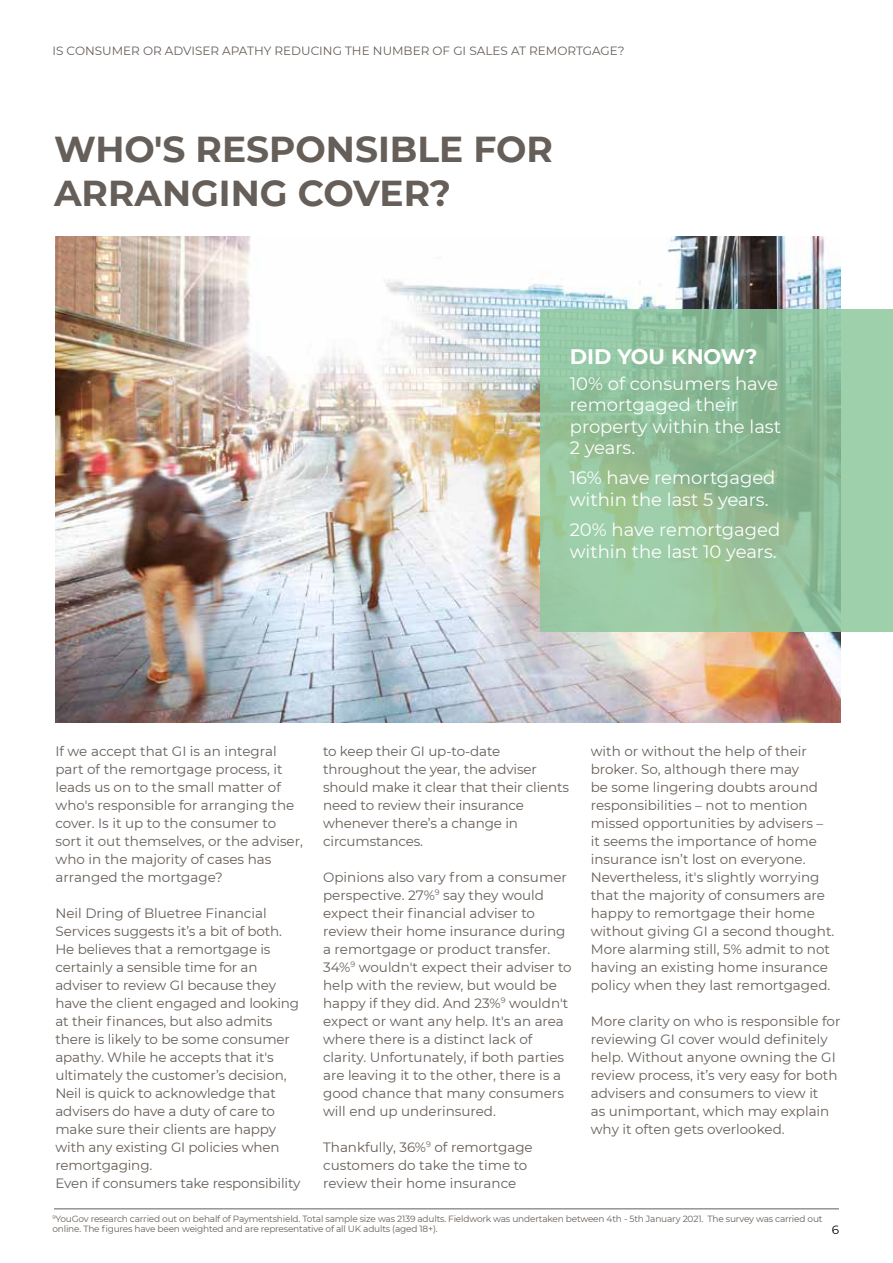
<style>
.page{position:relative;width:893px;height:1263px;background:#fff}
.page>*{position:absolute;margin:0;border:0;box-sizing:border-box;transform-origin:0 0}
.t1{font:700 36px/43.2px "Montserrat";color:#665e58}
.t2{font:700 21px "Montserrat";color:#fff}
.t3{font:18px/21.6px "Montserrat";color:#fff}
.t4{font:13.5px/18px "Montserrat";color:#665e58}
.t5{font:12px "Montserrat";color:#665e58}
.t6{font:12px "Montserrat";color:#000}
.t7{font:9px/10.5px "Montserrat";letter-spacing:-.02em;color:#665e58}
</style>
<div class="page">
<hr style="left:54px;top:1208px;width:785px;height:1px;background:#665e59">
<img style="left:55px;top:237px;width:785px;height:486px">
<svg style="left:540px;top:309px;width:353px;height:322px;background:#94c39d"></svg>
<p class="t5" style="left:52px;top:42px;width:573px">IS CONSUMER OR ADVISER APATHY REDUCING THE NUMBER OF GI SALES AT REMORTGAGE?</p>
<h1 class="t1" style="left:54px;top:126px;width:501px">WHO'S RESPONSIBLE FOR<br>ARRANGING COVER?</h1>
<h2 class="t2" style="left:570px;top:341px;width:189px">DID YOU KNOW?</h2>
<h3 class="t3" style="left:570px;top:372px;width:213px">10% of consumers have remortgaged their property within the last<br>2 years.</h3>
<h3 class="t3" style="left:570px;top:467px;width:207px">16% have remortgaged within the last 5 years.</h3>
<h3 class="t3" style="left:570px;top:518px;width:212px">20% have remortgaged within the last 10 years.</h3>
<p class="t4" style="left:55px;top:741px;width:249px">If we accept that GI is an integral part of the remortgage process, it leads us on to the small matter of who's responsible for arranging the cover. Is it up to the consumer to sort it out themselves, or the adviser, who in the majority of cases has arranged the mortgage?</p>
<p class="t4" style="left:55px;top:903px;width:247px">Neil Dring of Bluetree Financial Services suggests it’s a bit of both.<br>He believes that a remortgage is certainly a sensible time for an adviser to review GI because they have the client engaged and looking at their finances, but also admits there is likely to be some consumer apathy. While he accepts that it's ultimately the customer’s decision, Neil is quick to acknowledge that advisers do have a duty of care to make sure their clients are happy with any existing GI policies when remortgaging.<br>Even if consumers take responsibility</p>
<p class="t4" style="left:323px;top:741px;width:248px">to keep their GI up-to-date throughout the year, the adviser should make it clear that their clients need to review their insurance whenever there’s a change in circumstances.</p>
<p class="t4" style="left:323px;top:867px;width:250px">Opinions also vary from a consumer perspective. 27%<sup>9</sup> say they would expect their financial adviser to review their home insurance during a remortgage or product transfer.<br>34%<sup>9</sup> wouldn't expect their adviser to help with the review, but would be happy if they did. And 23%<sup>9</sup> wouldn't expect or want any help. It's an area where there is a distinct lack of clarity. Unfortunately, if both parties are leaving it to the other, there is a good chance that many consumers will end up underinsured.</p>
<p class="t4" style="left:323px;top:1137px;width:211px">Thankfully, 36%<sup>9</sup> of remortgage customers do take the time to review their home insurance</p>
<p class="t4" style="left:591px;top:741px;width:245px">with or without the help of their broker. So, although there may<br>be some lingering doubts around responsibilities – not to mention missed opportunities by advisers – it seems the importance of home insurance isn’t lost on everyone.<br>Nevertheless, it's slightly worrying that the majority of consumers are happy to remortgage their home without giving GI a second thought.<br>More alarming still, 5% admit to not having an existing home insurance policy when they last remortgaged.</p>
<p class="t4" style="left:591px;top:1011px;width:251px">More clarity on who is responsible for reviewing GI cover would definitely help. Without anyone owning the GI review process, it’s very easy for both advisers and consumers to view it<br>as unimportant, which may explain why it often gets overlooked.</p>
<p class="t7" style="left:52px;top:1213px;width:772px"><sup>9</sup>YouGov research carried out on behalf of Paymentshield. Total sample size was 2139 adults. Fieldwork was undertaken between 4th - 5th January 2021. The survey was carried out online. The figures have been weighted and are representative of all UK adults (aged 18+).</p>
<p class="t6" style="left:832px;top:1222px;width:9px">6</p>
</div>
